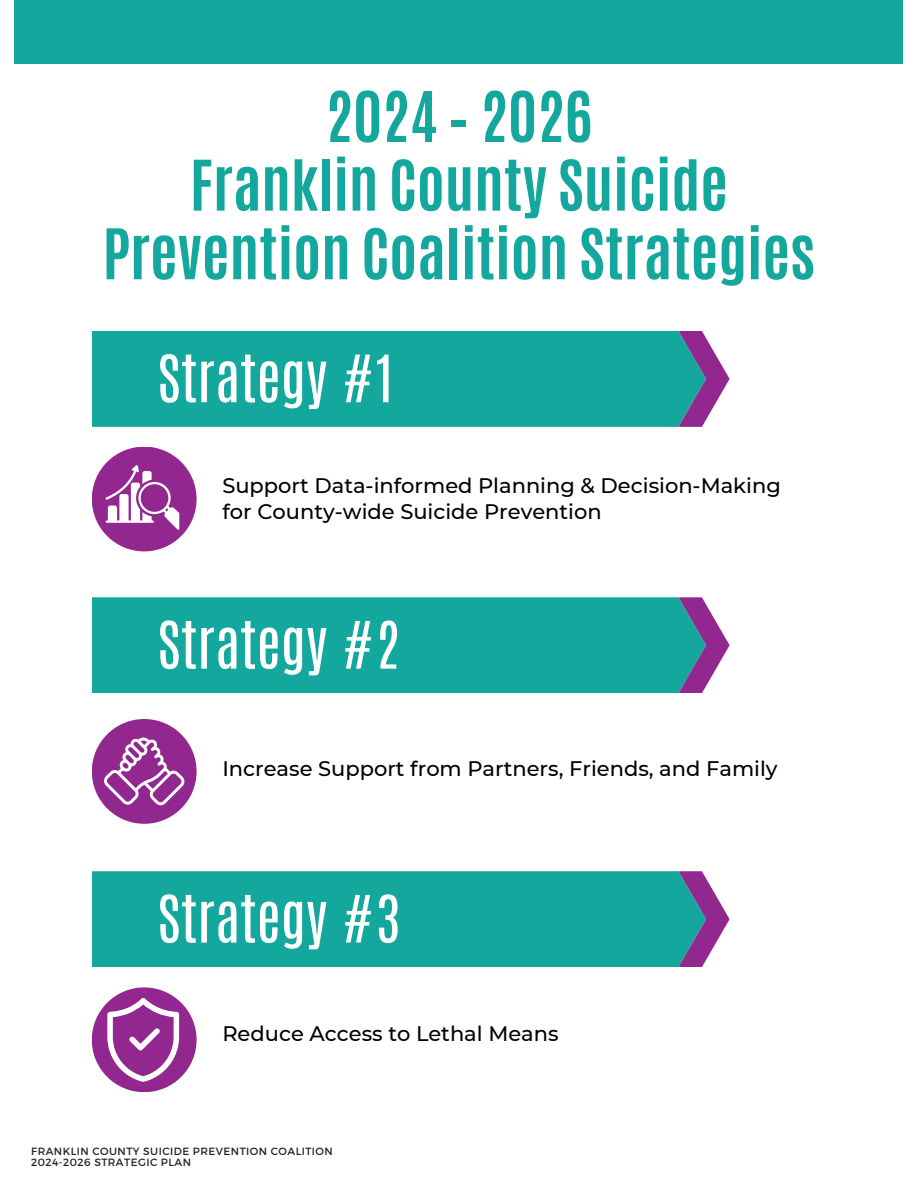
<style>
.page{position:relative;width:918px;height:1188px;background:#fff}
.page>*{position:absolute;margin:0;border:0;box-sizing:border-box;transform-origin:0 0}
.t1{font:700 59.25px/68.7px "Antonio";color:#14a79e;text-align:center}
.t2{font:55.5px "Antonio";color:#fff}
.t3{font:500 21px/25.8px "Montserrat";color:#000}
.t4{font:10.5px "Montserrat";letter-spacing:.045em;color:#272021}
</style>
<div class="page">
<div style="left:15px;top:0;width:888px;height:64px;background:#14a79e"></div>
<div style="left:92px;top:331px;width:586px;height:96px;background:#14a79e"></div>
<svg style="left:678px;top:331px;width:52px;height:96px"></svg>
<div style="left:92px;top:447px;width:105px;height:104px;background:#92278f;border-radius:50%"></div>
<svg style="left:105px;top:465px;width:74px;height:64px"></svg>
<div style="left:92px;top:597px;width:586px;height:96px;background:#14a79e"></div>
<svg style="left:678px;top:597px;width:52px;height:96px"></svg>
<div style="left:92px;top:719px;width:105px;height:105px;background:#92278f;border-radius:50%"></div>
<svg style="left:103px;top:737px;width:82px;height:68px"></svg>
<div style="left:92px;top:871px;width:586px;height:96px;background:#14a79e"></div>
<svg style="left:678px;top:871px;width:52px;height:96px"></svg>
<div style="left:92px;top:987px;width:105px;height:105px;background:#92278f;border-radius:50%"></div>
<svg style="left:107px;top:998px;width:72px;height:84px"></svg>
<h1 class="t1" style="left:103px;top:83px;width:714px">2024 – 2026<br>Franklin County Suicide<br>Prevention Coalition Strategies</h1>
<h2 class="t2" style="left:157px;top:339px;width:237px">STRATEGY #1</h2>
<h2 class="t3" style="left:222px;top:473px;width:560px">Support Data-informed Planning &amp; Decision-Making for County-wide Suicide Prevention</h2>
<p class="t2" style="left:157px;top:605px;width:244px">STRATEGY #2</p>
<p class="t3" style="left:222px;top:755px;width:557px">Increase Support from Partners, Friends, and Family</p>
<h3 class="t2" style="left:157px;top:879px;width:245px">STRATEGY #3</h3>
<h3 class="t3" style="left:222px;top:1021px;width:338px">Reduce Access to Lethal Means</h3>
<h2 class="t4" style="left:31px;top:1144px;width:303px">FRANKLIN COUNTY SUICIDE PREVENTION COALITION</h2>
<p class="t4" style="left:31px;top:1156px;width:161px">2024-2026 STRATEGIC PLAN</p>
</div>
